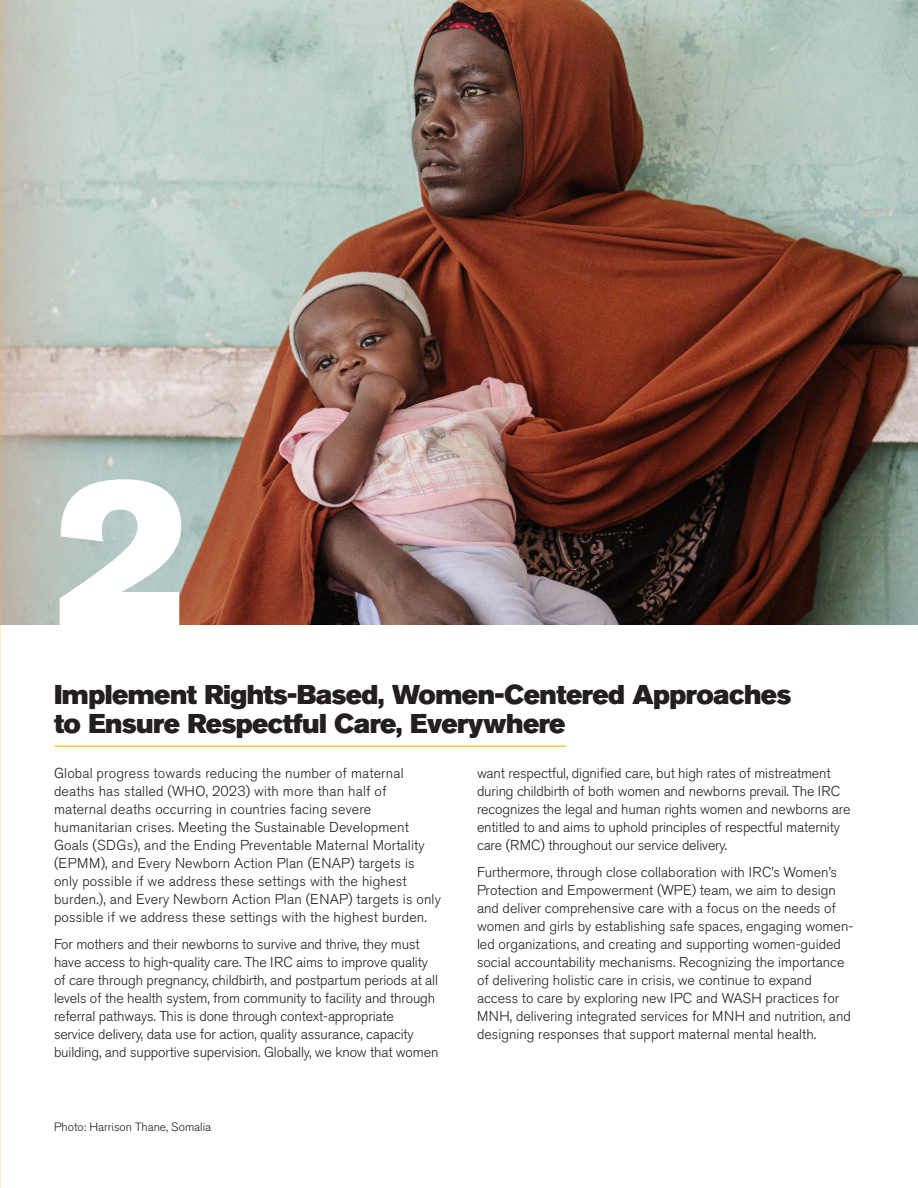
<style>
.page{position:relative;width:918px;height:1188px;background:#fff}
.page>*{position:absolute;margin:0;border:0;box-sizing:border-box;transform-origin:0 0}
.t1{font:209.85px "Akzidenz Grotesk Std Super";color:#fff}
.t2{font:27px/29.1px "Akzidenz Grotesk Std Super";letter-spacing:-.02em;color:#231f20}
.body{font:300 14.25px/18px "Akzidenz Grotesk Std";color:#231f20}
.body-2{font:300 12px "Akzidenz Grotesk Std";color:#231f20}
</style>
<div class="page">
<img style="left:0;top:0;width:918px;height:624px">
<hr style="left:54px;top:745px;width:512px;height:2px;background:#fec938">
<p class="t1" style="left:54px;top:430px;width:137px">2</p>
<p class="t2" style="left:54px;top:680px;width:739px">Implement Rights-Based, Women-Centered Approaches to Ensure Respectful Care, Everywhere</p>
<p class="body" style="left:54px;top:765px;width:388px">Global progress towards reducing the number of maternal deaths has stalled (WHO, 2023) with more than half of maternal deaths occurring in countries facing severe humanitarian crises. Meeting the Sustainable Development Goals (SDGs), and the Ending Preventable Maternal Mortality (EPMM), and Every Newborn Action Plan (ENAP) targets is only possible if we address these settings with the highest burden.), and Every Newborn Action Plan (ENAP) targets is only possible if we address these settings with the highest burden.</p>
<p class="body" style="left:54px;top:936px;width:386px">For mothers and their newborns to survive and thrive, they must have access to high-quality care. The IRC aims to improve quality of care through pregnancy, childbirth, and postpartum periods at all levels of the health system, from community to facility and through referral pathways. This is done through context-appropriate<br>service delivery, data use for action, quality assurance, capacity building, and supportive supervision. Globally, we know that women</p>
<p class="body" style="left:477px;top:765px;width:375px">want respectful, dignified care, but high rates of mistreatment during childbirth of both women and newborns prevail. The IRC recognizes the legal and human rights women and newborns are entitled to and aims to uphold principles of respectful maternity care (RMC) throughout our service delivery.</p>
<p class="body" style="left:477px;top:864px;width:378px">Furthermore, through close collaboration with IRC’s Women’s Protection and Empowerment (WPE) team, we aim to design and deliver comprehensive care with a focus on the needs of women and girls by establishing safe spaces, engaging women&shy;led organizations, and creating and supporting women-guided social accountability mechanisms. Recognizing the importance of delivering holistic care in crisis, we continue to expand access to care by exploring new IPC and WASH practices for MNH, delivering integrated services for MNH and nutrition, and designing responses that support maternal mental health.</p>
<p class="body-2" style="left:54px;top:1120px;width:159px">Photo: Harrison Thane, Somalia</p>
</div>
